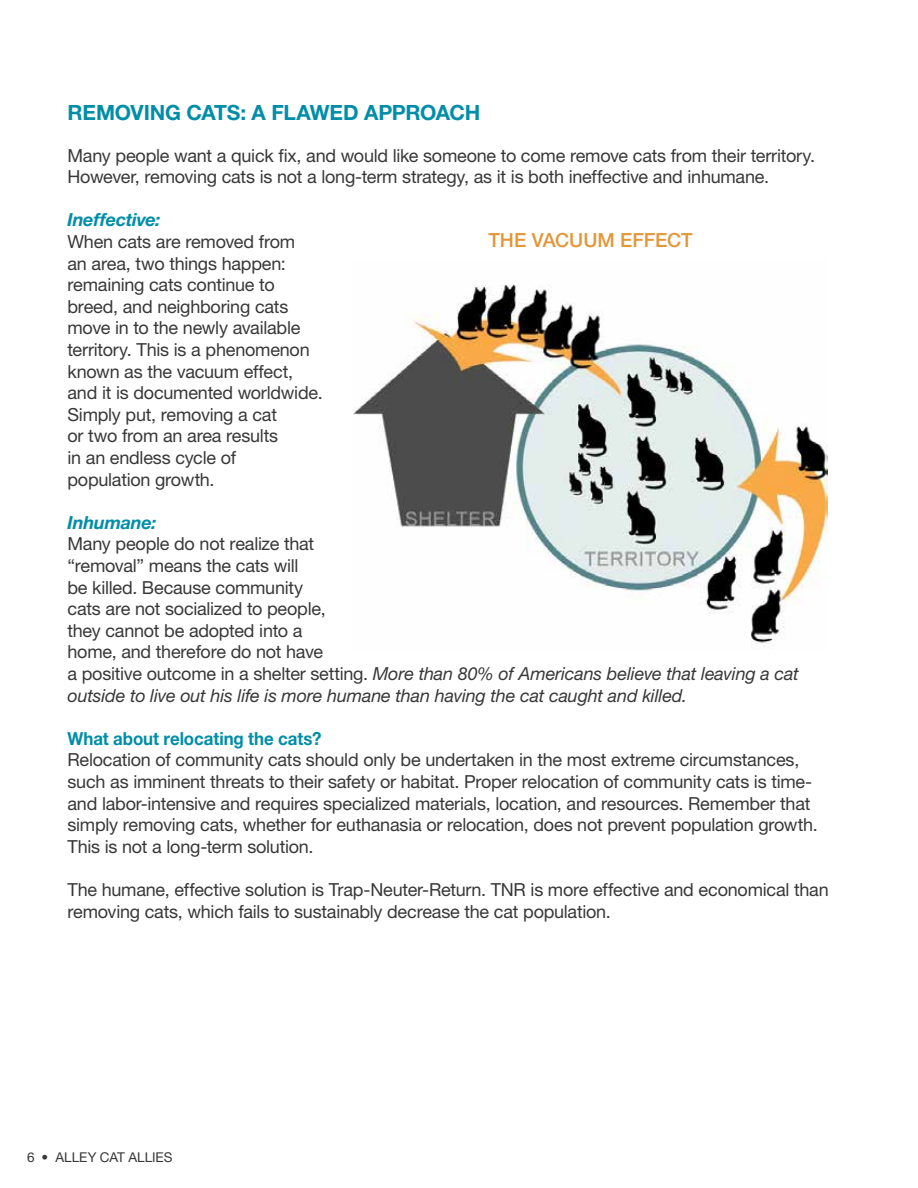
<style>
.page{position:relative;width:918px;height:1188px;background:#fff}
.page>*{position:absolute;margin:0;border:0;box-sizing:border-box;transform-origin:0 0}
.t1{font:700 21px "Helvetica Neue LT Std";letter-spacing:-.01em;color:#008da8}
.t2{font:500 19.5px "Helvetica Neue LT Std";letter-spacing:-.005em;color:#e29739}
.t3{font:18px/21.6px "Helvetica Neue LT Std";letter-spacing:-.015em;color:#383839}
.t4{font:700 18px "Helvetica Neue LT Std";letter-spacing:-.005em;color:#008da8;scale:.94 1}
.t5{font:italic 700 18px "Helvetica Neue LT Std";letter-spacing:-.015em;color:#008da8}
.t6{font:13.5px "Helvetica Neue LT Std";color:#383839}
.s1{font-style:italic}
</style>
<div class="page">
<img style="left:354px;top:284px;width:473px;height:360px">
<p class="t1" style="left:68px;top:100px;width:414px">REMOVING CATS: A FLAWED APPROACH</p>
<p class="t3" style="left:68px;top:144px;width:749px">Many people want a quick fix, and would like someone to come remove cats from their territory.<br>However, removing cats is not a long-term strategy, as it is both ineffective and inhumane.</p>
<p class="t5" style="left:68px;top:209px;width:95px">Ineffective:</p>
<p class="t3" style="left:68px;top:231px;width:257px">When cats are removed from<br>an area, two things happen: remaining cats continue to breed, and neighboring cats move in to the newly available territory. This is a phenomenon known as the vacuum effect, and it is documented worldwide.<br>Simply put, removing a cat<br>or two from an area results<br>in an endless cycle of population growth.</p>
<p class="t5" style="left:68px;top:511px;width:91px">Inhumane:</p>
<p class="t3" style="left:68px;top:533px;width:733px">Many people do not realize that<br>“removal” means the cats will<br>be killed. Because community<br>cats are not socialized to people,<br>they cannot be adopted into a<br>home, and therefore do not have<br>a positive outcome in a shelter setting. <span class="s1">More than 80% of Americans believe that leaving a cat outside to live out his life is more humane than having the cat caught and killed.</span></p>
<p class="t4" style="left:68px;top:727px;width:272px">What about relocating the cats?</p>
<p class="t3" style="left:68px;top:749px;width:752px">Relocation of community cats should only be undertaken in the most extreme circumstances, such as imminent threats to their safety or habitat. Proper relocation of community cats is time&shy;and labor-intensive and requires specialized materials, location, and resources. Remember that simply removing cats, whether for euthanasia or relocation, does not prevent population growth.<br>This is not a long-term solution.</p>
<p class="t3" style="left:68px;top:879px;width:763px">The humane, effective solution is Trap-Neuter-Return. TNR is more effective and economical than removing cats, which fails to sustainably decrease the cat population.</p>
<p class="t2" style="left:488px;top:229px;width:206px">THE VACUUM EFFECT</p>
<p class="t6" style="left:27px;top:1149px;width:147px">6 • ALLEY CAT ALLIES</p>
</div>
